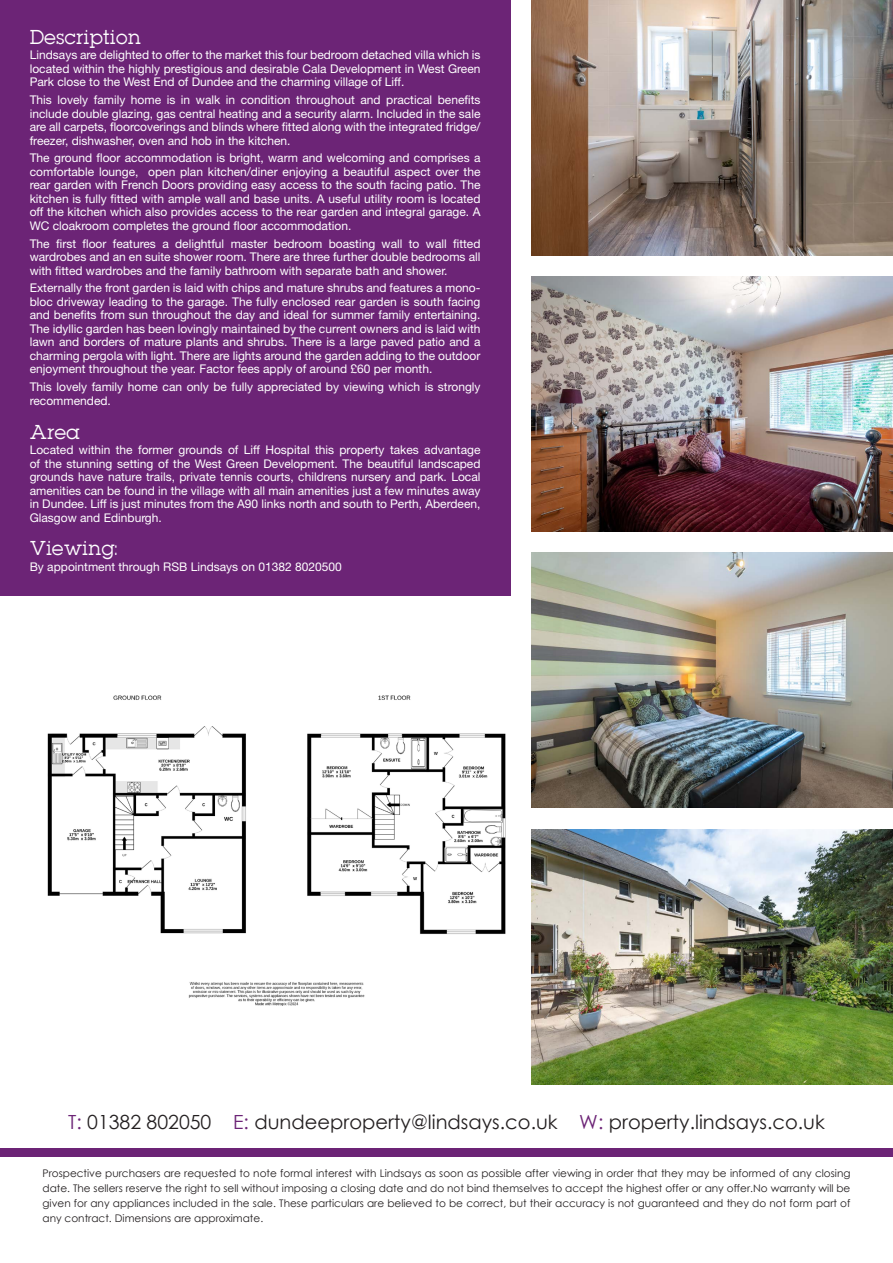
<style>
.page{position:relative;width:893px;height:1263px;background:#fff}
.page>*{position:absolute;margin:0;border:0;box-sizing:border-box;transform-origin:0 0}
.t1{font:19.5px "Century Gothic";color:#231f20}
.t2{font:18px "Lubalin";color:#fff}
.t3{font:12px/13.5px "Helvetica Neue LT Std";color:#fff;text-align:justify}
.t4{font:10.5px/15px "Century Gothic";color:#231f20;text-align:justify}
.s1{color:#6c2476}
</style>
<div class="page">
<div style="left:0;top:0;width:510px;height:595px;background:#6c2476"></div>
<div style="left:0;top:1148px;width:893px;height:9px;background:#6c2476"></div>
<img style="left:531px;top:0;width:362px;height:255px">
<img style="left:531px;top:276px;width:362px;height:255px">
<img style="left:531px;top:553px;width:362px;height:255px">
<img style="left:531px;top:829px;width:362px;height:255px">
<img style="left:47px;top:695px;width:459px;height:310px">
<h2 class="t2" style="left:30px;top:25px;width:113px">Description</h2>
<p class="t3" style="left:30px;top:48px;width:452px">Lindsays are delighted to offer to the market this four bedroom detached villa which is located within the highly prestigious and desirable Cala Development in West Green Park close to the West End of Dundee and the charming village of Liff.</p>
<p class="t3" style="left:30px;top:93px;width:452px">This lovely family home is in walk in condition throughout and practical benefits include double glazing, gas central heating and a security alarm. Included in the sale are all carpets, floorcoverings and blinds where fitted along with the integrated fridge/ freezer, dishwasher, oven and hob in the kitchen.</p>
<p class="t3" style="left:30px;top:151px;width:452px">The ground floor accommodation is bright, warm and welcoming and comprises a comfortable lounge, open plan kitchen/diner enjoying a beautiful aspect over the rear garden with French Doors providing easy access to the south facing patio. The kitchen is fully fitted with ample wall and base units. A useful utility room is located off the kitchen which also provides access to the rear garden and integral garage. A WC cloakroom completes the ground floor accommodation.</p>
<p class="t3" style="left:30px;top:236px;width:452px">The first floor features a delightful master bedroom boasting wall to wall fitted wardrobes and an en suite shower room. There are three further double bedrooms all with fitted wardrobes and the family bathroom with separate bath and shower.</p>
<p class="t3" style="left:30px;top:281px;width:452px">Externally the front garden is laid with chips and mature shrubs and features a mono&shy;bloc driveway leading to the garage. The fully enclosed rear garden is south facing and benefits from sun throughout the day and ideal for summer family entertaining.<br>The idyllic garden has been lovingly maintained by the current owners and is laid with lawn and borders of mature plants and shrubs. There is a large paved patio and a charming pergola with light. There are lights around the garden adding to the outdoor enjoyment throughout the year. Factor fees apply of around £60 per month.</p>
<p class="t3" style="left:30px;top:380px;width:452px">This lovely family home can only be fully appreciated by viewing which is strongly recommended.</p>
<h2 class="t2" style="left:30px;top:419px;width:52px">Area</h2>
<p class="t3" style="left:30px;top:443px;width:452px">Located within the former grounds of Liff Hospital this property takes advantage of the stunning setting of the West Green Development. The beautiful landscaped grounds have nature trails, private tennis courts, childrens nursery and park. Local amenities can be found in the village with all main amenities just a few minutes away in Dundee. Liff is just minutes from the A90 links north and south to Perth, Aberdeen, Glasgow and Edinburgh.</p>
<h2 class="t2" style="left:30px;top:536px;width:89px">Viewing:</h2>
<p class="t3" style="left:30px;top:560px;width:314px">By appointment through RSB Lindsays on 01382 8020500</p>
<h1 class="t1" style="left:68px;top:1108px;width:758px"><span class="s1">T:</span> 01382 802050 <span class="s1">E:</span> dundeeproperty@lindsays.co.uk <span class="s1">W:</span> property.lindsays.co.uk</h1>
<p class="t4" style="left:43px;top:1166px;width:809px">Prospective purchasers are requested to note formal interest with Lindsays as soon as possible after viewing in order that they may be informed of any closing date. The sellers reserve the right to sell without imposing a closing date and do not bind themselves to accept the highest offer or any offer.No warranty will be given for any appliances included in the sale. These particulars are believed to be correct, but their accuracy is not guaranteed and they do not form part of any contract. Dimensions are approximate.</p>
</div>
